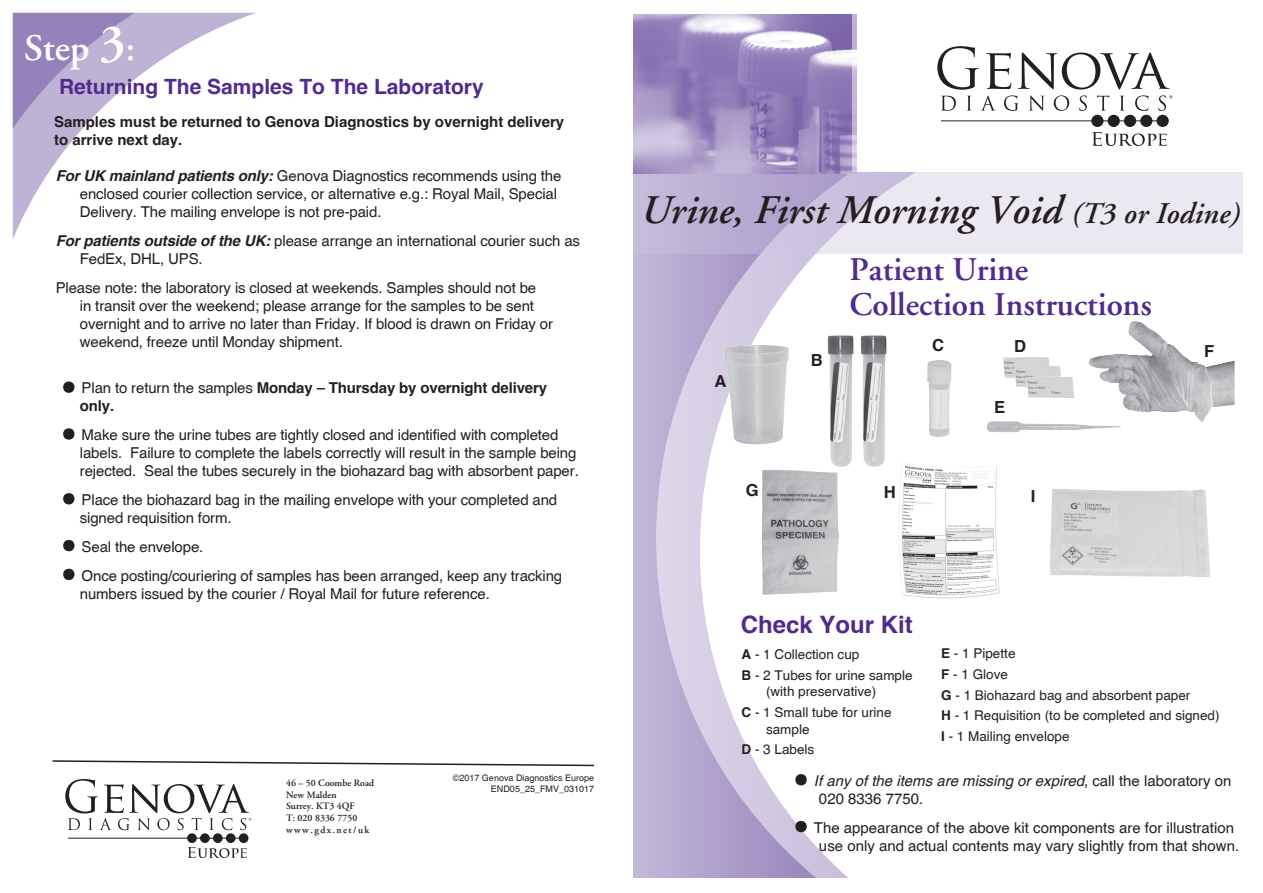
<style>
.page{position:relative;width:1263px;height:893px;background:#fff}
.page>*{position:absolute;margin:0;border:0;box-sizing:border-box;transform-origin:0 0}
.t1{font:italic 600 40.5px "Adobe Garamond";color:#231f20}
.t2{font:600 37.5px "Adobe Garamond";color:#fff}
.t3{font:600 33px/34.5px "Adobe Garamond";color:#502b8d}
.t4{font:700 24px "Helvetica";color:#502b8d}
.t5{font:700 21px "Helvetica";color:#502b8d}
.t6{font:700 16.65px "Helvetica";color:#231f20}
.body_copy_indented{font:15px/18px "Helvetica";letter-spacing:-.01em;color:#231f20}
.body_copy_indented-2{font:700 15px/18px "Helvetica";color:#231f20}
.body_copy_indented-3{font:italic 15px/18px "Helvetica";color:#231f20}
.t7{font:13.5px/16.5px "Helvetica";color:#231f20}
.t8{font:600 9.75px "Adobe Garamond";color:#231f20}
.t9{font:600 9.75px "Adobe Garamond";letter-spacing:.15em;color:#231f20}
.t10{font:9px "Helvetica";color:#231f20}
.s1{font-size:52.5px}
.s2{font-weight:700;font-style:italic}
.s3{font-weight:400;font-size:52.5px}
.s4{font-weight:400}
.s5{font-size:30px}
.s6{font-weight:700}
.s7{font-style:normal;font-size:52.5px}
.s8{font-style:normal}
</style>
<div class="page">
<img style="left:12px;top:12px;width:244px;height:227px">
<div style="left:633px;top:172px;width:595px;height:706px;background:#c0b6d7"></div>
<svg style="left:656px;top:254px;width:44px;height:624px"></svg>
<svg style="left:700px;top:172px;width:543px;height:706px;background:#f9f8fb"></svg>
<svg style="left:188px;top:847px;width:59px;height:11px"></svg>
<hr style="left:68px;top:838px;width:176px;height:1px;background:#231f20">
<div style="left:187px;top:833px;width:10px;height:10px;background:#231f20;border-radius:50%"></div>
<div style="left:239px;top:833px;width:9px;height:10px;background:#231f20;border-radius:50%"></div>
<div style="left:213px;top:833px;width:10px;height:10px;background:#231f20;border-radius:50%"></div>
<div style="left:200px;top:833px;width:10px;height:10px;background:#231f20;border-radius:50%"></div>
<div style="left:226px;top:833px;width:10px;height:10px;background:#231f20;border-radius:50%"></div>
<svg style="left:65px;top:779px;width:186px;height:51px"></svg>
<svg style="left:700px;top:172px;width:542px;height:81px;fill:#ebe8f2"></svg>
<img style="left:633px;top:14px;width:224px;height:160px">
<svg style="left:852px;top:14px;width:4px;height:157px"></svg>
<svg style="left:52px;top:760px;width:543px;height:7px"></svg>
<svg style="left:1092px;top:132px;width:75px;height:14px"></svg>
<hr style="left:941px;top:121px;width:222px;height:1px;background:#231f20">
<div style="left:1091px;top:115px;width:12px;height:12px;background:#231f20;border-radius:50%"></div>
<div style="left:1156px;top:115px;width:13px;height:12px;background:#231f20;border-radius:50%"></div>
<div style="left:1124px;top:115px;width:12px;height:12px;background:#231f20;border-radius:50%"></div>
<div style="left:1107px;top:115px;width:13px;height:12px;background:#231f20;border-radius:50%"></div>
<div style="left:1140px;top:115px;width:12px;height:12px;background:#231f20;border-radius:50%"></div>
<svg style="left:937px;top:46px;width:235px;height:65px"></svg>
<img style="left:896px;top:458px;width:106px;height:143px">
<img style="left:762px;top:470px;width:77px;height:125px">
<img style="left:985px;top:421px;width:136px;height:11px">
<img style="left:1088px;top:321px;width:146px;height:101px">
<img style="left:1050px;top:488px;width:160px;height:89px">
<img style="left:724px;top:345px;width:65px;height:99px">
<img style="left:927px;top:360px;width:25px;height:78px">
<img style="left:1003px;top:357px;width:47px;height:22px">
<img style="left:1014px;top:366px;width:48px;height:22px">
<img style="left:1027px;top:377px;width:47px;height:21px">
<img style="left:824px;top:332px;width:66px;height:140px">
<p class="t2" style="left:24px;top:28px;width:113px">Step <span class="s1">3</span>:</p>
<p class="t5" style="left:59px;top:74px;width:426px">Returning The Samples To The Laboratory</p>
<p class="body_copy_indented-2" style="left:54px;top:112px;width:512px">Samples must be returned to Genova Diagnostics by overnight delivery to arrive next day.</p>
<p class="body_copy_indented" style="left:80px;top:166px;width:483px;text-indent:-24px"><span class="s2">For UK mainland patients only:</span> Genova Diagnostics recommends using the enclosed courier collection service, or alternative e.g.: Royal Mail, Special<br>Delivery. The mailing envelope is not pre-paid.</p>
<p class="body_copy_indented" style="left:80px;top:231px;width:502px;text-indent:-24px"><span class="s2">For patients outside of the UK:</span> please arrange an international courier such as<br>FedEx, DHL, UPS.</p>
<p class="body_copy_indented" style="left:80px;top:278px;width:475px;text-indent:-24px">Please note: the laboratory is closed at weekends. Samples should not be<br>in transit over the weekend; please arrange for the samples to be sent overnight and to arrive no later than Friday. If blood is drawn on Friday or weekend, freeze until Monday shipment.</p>
<p class="body_copy_indented-2" style="left:80px;top:379px;width:469px;text-indent:-24px"><span class="s3">•</span> <span class="s4">Plan to return the samples</span> Monday – Thursday by overnight delivery only.</p>
<p class="body_copy_indented" style="left:80px;top:426px;width:500px;text-indent:-24px"><span class="s1">•</span> Make sure the urine tubes are tightly closed and identified with completed labels. Failure to complete the labels correctly will result in the sample being rejected. Seal the tubes securely in the biohazard bag with absorbent paper.</p>
<p class="body_copy_indented" style="left:80px;top:490px;width:479px;text-indent:-24px"><span class="s1">•</span> Place the biohazard bag in the mailing envelope with your completed and signed requisition form.</p>
<p class="body_copy_indented" style="left:56px;top:537px;width:149px"><span class="s1">•</span> Seal the envelope.</p>
<p class="body_copy_indented" style="left:80px;top:566px;width:484px;text-indent:-24px"><span class="s1">•</span> Once posting/couriering of samples has been arranged, keep any tracking numbers issued by the courier / Royal Mail for future reference.</p>
<p class="t8" style="left:286px;top:777px;width:90px">46 – 50 Coombe Road</p>
<p class="t8" style="left:286px;top:789px;width:52px">New Malden</p>
<p class="t8" style="left:286px;top:801px;width:70px">Surrey. KT3 4QF</p>
<p class="t8" style="left:286px;top:812px;width:73px">T: 020 8336 7750</p>
<p class="t9" style="left:286px;top:824px;width:85px">www.gdx.net/uk</p>
<p class="t10" style="left:453px;top:772px;width:143px">©2017 Genova Diagnostics Europe</p>
<p class="t10" style="left:491px;top:783px;width:105px">END05_25_FMV_031017</p>
<p class="t1" style="left:639px;top:188px;width:601px">Urine, First Morning Void <span class="s5">(T3 or Iodine)</span></p>
<p class="t3" style="left:849px;top:253px;width:304px">Patient Urine<br>Collection Instructions</p>
<p class="t6" style="left:932px;top:335px;width:13px">C</p>
<p class="t6" style="left:1014px;top:336px;width:13px">D</p>
<p class="t6" style="left:811px;top:349px;width:13px">B</p>
<p class="t6" style="left:1204px;top:341px;width:12px">F</p>
<p class="t6" style="left:714px;top:371px;width:13px">A</p>
<p class="t6" style="left:746px;top:480px;width:14px">G</p>
<p class="t6" style="left:884px;top:482px;width:13px">H</p>
<p class="t6" style="left:994px;top:396px;width:13px">E</p>
<p class="t6" style="left:1031px;top:486px;width:6px">I</p>
<p class="t4" style="left:741px;top:610px;width:174px">Check Your Kit</p>
<p class="t7" style="left:741px;top:646px;width:119px"><span class="s6">A</span> - 1 Collection cup</p>
<p class="t7" style="left:766px;top:666px;width:148px;text-indent:-24px"><span class="s6">B</span> - 2 Tubes for urine sample (with preservative)</p>
<p class="t7" style="left:766px;top:704px;width:127px;text-indent:-24px"><span class="s6">C</span> - 1 Small tube for urine sample</p>
<p class="t7" style="left:741px;top:741px;width:74px"><span class="s6">D</span> - 3 Labels</p>
<p class="t7" style="left:941px;top:645px;width:76px"><span class="s6">E</span> - 1 Pipette</p>
<p class="t7" style="left:941px;top:665px;width:68px"><span class="s6">F</span> - 1 Glove</p>
<p class="t7" style="left:941px;top:686px;width:251px"><span class="s6">G</span> - 1 Biohazard bag and absorbent paper</p>
<p class="t7" style="left:941px;top:707px;width:280px"><span class="s6">H</span> - 1 Requisition (to be completed and signed)</p>
<p class="t7" style="left:941px;top:728px;width:130px"><span class="s6">I</span> - 1 Mailing envelope</p>
<p class="body_copy_indented-3" style="left:819px;top:772px;width:414px;text-indent:-31px"><span class="s7">•</span> If any of the items are missing or expired<span class="s8">, call the laboratory on<br>020 8336 7750.</span></p>
<p class="body_copy_indented" style="left:819px;top:818px;width:422px;text-indent:-31px"><span class="s1">•</span> The appearance of the above kit components are for illustration use only and actual contents may vary slightly from that shown.</p>
</div>
